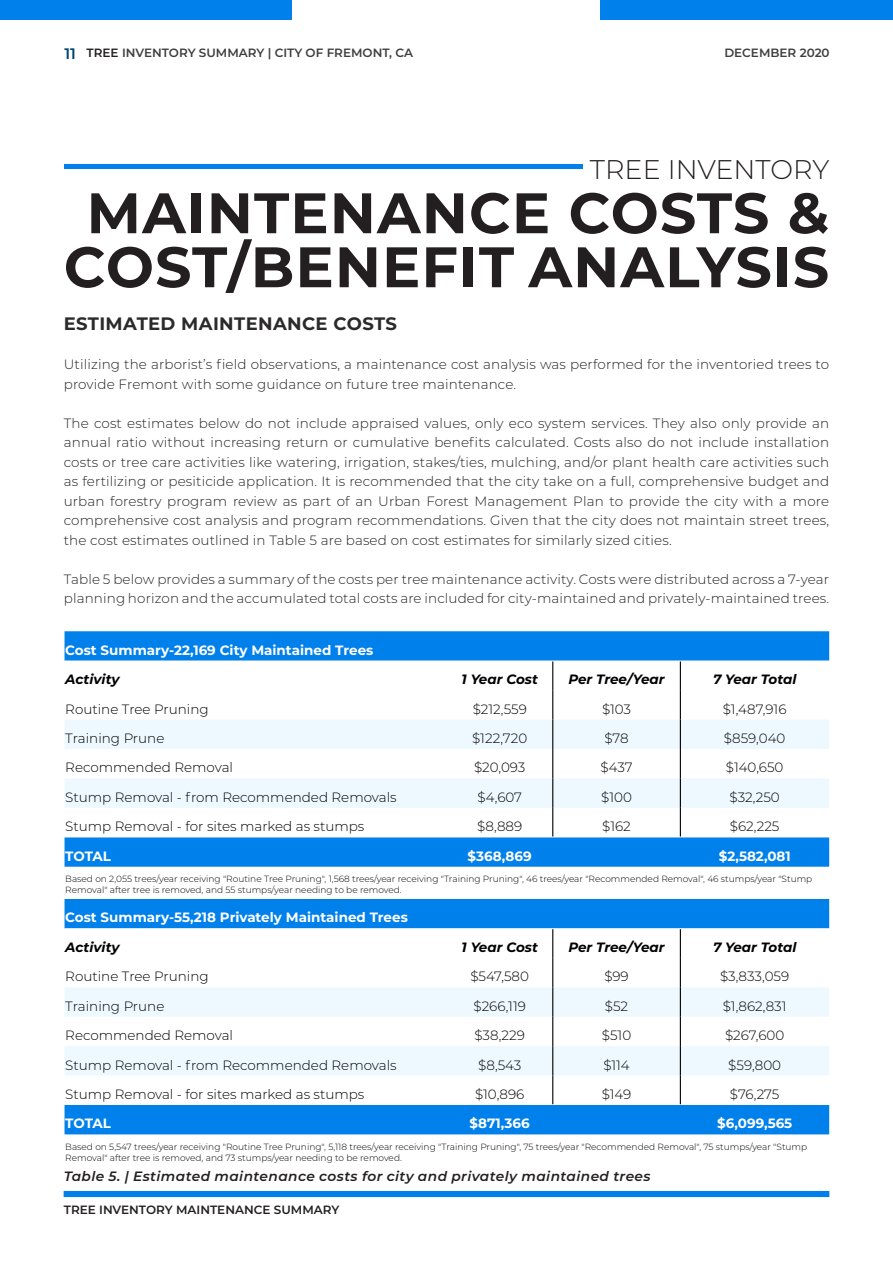
<style>
.page{position:relative;width:893px;height:1263px;background:#fff}
.page>*{position:absolute;margin:0;border:0;box-sizing:border-box;transform-origin:0 0}
.SectionTitle{font:700 57px "Montserrat";letter-spacing:.02em;color:#231f20}
.SectionTitle-2{font:300 27px "Montserrat";color:#231f20}
.Body_Text{font:700 18px "Montserrat";letter-spacing:.02em;color:#2b292a}
.Body_Text-2{font:300 13.5px/19.5px "Montserrat";letter-spacing:.01em;color:#231f20}
.t1{font:300 13.5px "Montserrat";color:#000}
.t2{font:700 13.5px "Montserrat";color:#fff}
.t3{font:italic 700 13.5px "Montserrat";color:#000}
.t4{font:italic 600 13.5px "Montserrat";letter-spacing:.03em;color:#231f20}
.t5{font:600 12px "Montserrat";color:#3e3e3f}
.t6{font:600 12px "Montserrat";color:#231f20}
.t7{font:300 9px/10.8px "Montserrat";color:#000}
.s1{font-size:15.15px;color:#004370}
.s2{color:#231f20}
</style>
<div class="page">
<div style="left:0;top:0;width:292px;height:20px;background:#0080ea"></div>
<div style="left:64px;top:1191px;width:765px;height:6px;background:#0080ea"></div>
<div style="left:64px;top:164px;width:519px;height:5px;background:#0080ea"></div>
<div style="left:65px;top:631px;width:764px;height:503px;background:#0080ea"></div>
<svg style="left:65px;top:661px;width:764px;height:444px"></svg>
<svg style="left:65px;top:719px;width:764px;height:356px"></svg>
<svg style="left:552px;top:661px;width:1px;height:58px"></svg>
<svg style="left:680px;top:661px;width:1px;height:58px"></svg>
<hr style="left:552px;top:719px;width:1px;height:30px;background:#000">
<hr style="left:680px;top:719px;width:1px;height:30px;background:#000">
<svg style="left:552px;top:749px;width:1px;height:29px"></svg>
<svg style="left:680px;top:749px;width:1px;height:29px"></svg>
<hr style="left:552px;top:778px;width:1px;height:30px;background:#000">
<hr style="left:680px;top:778px;width:1px;height:30px;background:#000">
<svg style="left:552px;top:808px;width:1px;height:28px"></svg>
<svg style="left:680px;top:808px;width:1px;height:28px"></svg>
<svg style="left:552px;top:929px;width:1px;height:58px"></svg>
<svg style="left:680px;top:929px;width:1px;height:58px"></svg>
<hr style="left:552px;top:987px;width:1px;height:30px;background:#000">
<hr style="left:680px;top:987px;width:1px;height:30px;background:#000">
<svg style="left:552px;top:1017px;width:1px;height:87px"></svg>
<svg style="left:680px;top:1017px;width:1px;height:87px"></svg>
<div style="left:601px;top:0;width:292px;height:20px;background:#0080ea"></div>
<p class="t5" style="left:64px;top:44px;width:350px"><span class="s1">11</span> <span class="s2">TREE</span> INVENTORY SUMMARY | CITY OF FREMONT, CA</p>
<p class="t5" style="left:724px;top:44px;width:107px">DECEMBER 2020</p>
<p class="SectionTitle-2" style="left:590px;top:151px;width:241px">TREE INVENTORY</p>
<p class="SectionTitle" style="left:87px;top:172px;width:744px">MAINTENANCE COSTS &amp;</p>
<p class="SectionTitle" style="left:64px;top:226px;width:767px">COST/BENEFIT ANALYSIS</p>
<p class="Body_Text" style="left:64px;top:311px;width:335px">ESTIMATED MAINTENANCE COSTS</p>
<p class="Body_Text-2" style="left:64px;top:354px;width:767px">Utilizing the arborist’s field observations, a maintenance cost analysis was performed for the inventoried trees to provide Fremont with some guidance on future tree maintenance.</p>
<p class="Body_Text-2" style="left:64px;top:412px;width:767px;text-align:justify">The cost estimates below do not include appraised values, only eco system services. They also only provide an annual ratio without increasing return or cumulative benefits calculated. Costs also do not include installation costs or tree care activities like watering, irrigation, stakes/ties, mulching, and/or plant health care activities such as fertilizing or pesiticide application. It is recommended that the city take on a full, comprehensive budget and urban forestry program review as part of an Urban Forest Management Plan to provide the city with a more comprehensive cost analysis and program recommendations. Given that the city does not maintain street trees, the cost estimates outlined in Table 5 are based on cost estimates for similarly sized cities.</p>
<p class="Body_Text-2" style="left:64px;top:568px;width:767px">Table 5 below provides a summary of the costs per tree maintenance activity. Costs were distributed across a 7-year planning horizon and the accumulated total costs are included for city-maintained and privately-maintained trees.</p>
<p class="t2" style="left:65px;top:640px;width:310px">Cost Summary-22,169 City Maintained Trees</p>
<p class="t3" style="left:65px;top:670px;width:56px">Activity</p>
<p class="t3" style="left:462px;top:670px;width:78px">1 Year Cost</p>
<p class="t3" style="left:568px;top:670px;width:98px">Per Tree/Year</p>
<p class="t3" style="left:713px;top:670px;width:85px">7 Year Total</p>
<p class="t1" style="left:65px;top:700px;width:145px">Routine Tree Pruning</p>
<p class="t1" style="left:473px;top:700px;width:56px">$212,559</p>
<p class="t1" style="left:602px;top:700px;width:31px">$103</p>
<p class="t1" style="left:723px;top:700px;width:65px">$1,487,916</p>
<p class="t1" style="left:65px;top:729px;width:101px">Training Prune</p>
<p class="t1" style="left:472px;top:729px;width:57px">$122,720</p>
<p class="t1" style="left:604px;top:729px;width:26px">$78</p>
<p class="t1" style="left:724px;top:729px;width:63px">$859,040</p>
<p class="t1" style="left:65px;top:758px;width:169px">Recommended Removal</p>
<p class="t1" style="left:474px;top:758px;width:53px">$20,093</p>
<p class="t1" style="left:600px;top:758px;width:34px">$437</p>
<p class="t1" style="left:726px;top:758px;width:59px">$140,650</p>
<p class="t1" style="left:65px;top:788px;width:333px">Stump Removal - from Recommended Removals</p>
<p class="t1" style="left:477px;top:788px;width:46px">$4,607</p>
<p class="t1" style="left:601px;top:788px;width:32px">$100</p>
<p class="t1" style="left:730px;top:788px;width:52px">$32,250</p>
<p class="t1" style="left:65px;top:817px;width:301px">Stump Removal - for sites marked as stumps</p>
<p class="t1" style="left:477px;top:817px;width:46px">$8,889</p>
<p class="t1" style="left:602px;top:817px;width:30px">$162</p>
<p class="t1" style="left:730px;top:817px;width:51px">$62,225</p>
<p class="t2" style="left:65px;top:846px;width:47px">TOTAL</p>
<p class="t2" style="left:468px;top:846px;width:65px">$368,869</p>
<p class="t2" style="left:719px;top:846px;width:74px">$2,582,081</p>
<p class="t7" style="left:65px;top:873px;width:748px">Based on 2,055 trees/year receiving "Routine Tree Pruning", 1,568 trees/year receiving "Training Pruning", 46 trees/year "Recommended Removal", 46 stumps/year "Stump<br>Removal" after tree is removed, and 55 stumps/year needing to be removed.</p>
<p class="t2" style="left:65px;top:908px;width:344px">Cost Summary-55,218 Privately Maintained Trees</p>
<p class="t3" style="left:65px;top:937px;width:56px">Activity</p>
<p class="t3" style="left:462px;top:937px;width:78px">1 Year Cost</p>
<p class="t3" style="left:568px;top:937px;width:98px">Per Tree/Year</p>
<p class="t3" style="left:713px;top:937px;width:85px">7 Year Total</p>
<p class="t1" style="left:65px;top:967px;width:145px">Routine Tree Pruning</p>
<p class="t1" style="left:470px;top:967px;width:60px">$547,580</p>
<p class="t1" style="left:604px;top:967px;width:26px">$99</p>
<p class="t1" style="left:720px;top:967px;width:71px">$3,833,059</p>
<p class="t1" style="left:65px;top:997px;width:101px">Training Prune</p>
<p class="t1" style="left:474px;top:997px;width:54px">$266,119</p>
<p class="t1" style="left:605px;top:997px;width:25px">$52</p>
<p class="t1" style="left:723px;top:997px;width:65px">$1,862,831</p>
<p class="t1" style="left:65px;top:1026px;width:169px">Recommended Removal</p>
<p class="t1" style="left:474px;top:1026px;width:52px">$38,229</p>
<p class="t1" style="left:602px;top:1026px;width:31px">$510</p>
<p class="t1" style="left:725px;top:1026px;width:61px">$267,600</p>
<p class="t1" style="left:65px;top:1055px;width:333px">Stump Removal - from Recommended Removals</p>
<p class="t1" style="left:478px;top:1055px;width:45px">$8,543</p>
<p class="t1" style="left:603px;top:1055px;width:28px">$114</p>
<p class="t1" style="left:728px;top:1055px;width:54px">$59,800</p>
<p class="t1" style="left:65px;top:1085px;width:301px">Stump Removal - for sites marked as stumps</p>
<p class="t1" style="left:475px;top:1085px;width:51px">$10,896</p>
<p class="t1" style="left:602px;top:1085px;width:31px">$149</p>
<p class="t1" style="left:730px;top:1085px;width:51px">$76,275</p>
<p class="t2" style="left:65px;top:1114px;width:47px">TOTAL</p>
<p class="t2" style="left:470px;top:1114px;width:62px">$871,366</p>
<p class="t2" style="left:717px;top:1114px;width:77px">$6,099,565</p>
<p class="t7" style="left:65px;top:1141px;width:743px">Based on 5,547 trees/year receiving "Routine Tree Pruning", 5,118 trees/year receiving "Training Pruning", 75 trees/year "Recommended Removal", 75 stumps/year "Stump<br>Removal" after tree is removed, and 73 stumps/year needing to be removed.</p>
<p class="t4" style="left:64px;top:1167px;width:588px">Table 5. | Estimated maintenance costs for city and privately maintained trees</p>
<p class="t6" style="left:64px;top:1201px;width:277px">TREE INVENTORY MAINTENANCE SUMMARY</p>
</div>
